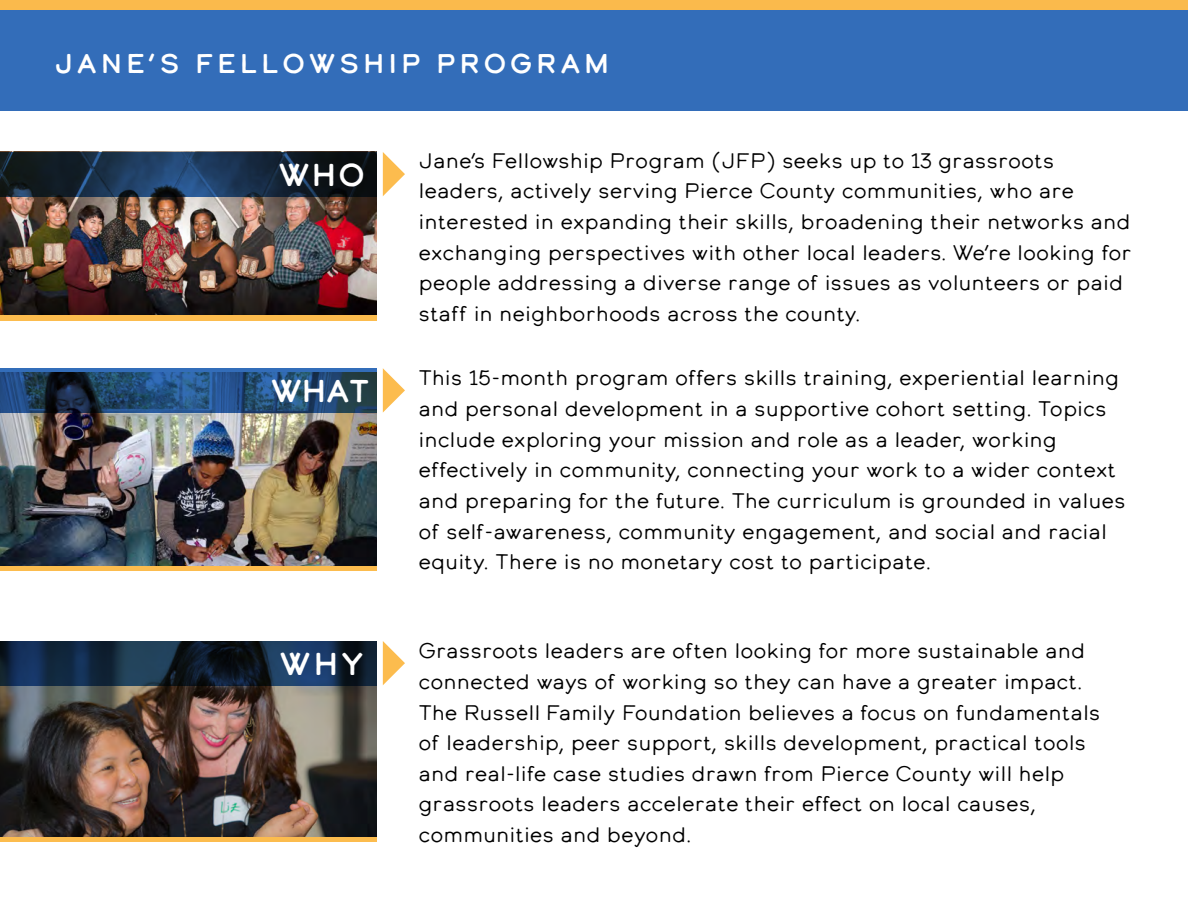
<style>
.page{position:relative;width:1188px;height:918px;background:#fff}
.page>*{position:absolute;margin:0;border:0;box-sizing:border-box;transform-origin:0 0}
.t1{font:31.5px "Calder Dark";letter-spacing:.04em;color:#fff}
.t2{font:27px "Calder Dark";letter-spacing:.12em;color:#fff}
.t3{font:21px/30.6px "Calder LC";color:#000}
</style>
<div class="page">
<img style="left:0;top:685px;width:377px;height:152px">
<img style="left:0;top:413px;width:377px;height:154px">
<img style="left:0;top:151px;width:377px;height:164px">
<svg style="left:0;top:368px;width:377px;height:45px;background:#234a74"></svg>
<svg style="left:0;top:641px;width:377px;height:44px;background:#132941"></svg>
<svg style="left:0;top:152px;width:377px;height:44px;background:#172a3f"></svg>
<div style="left:0;top:0;width:1188px;height:111px;background:#336db9"></div>
<svg style="left:383px;top:368px;width:22px;height:45px"></svg>
<svg style="left:383px;top:641px;width:22px;height:44px"></svg>
<svg style="left:383px;top:152px;width:22px;height:44px"></svg>
<div style="left:0;top:315px;width:377px;height:6px;background:#fcbc4e"></div>
<hr style="left:0;top:567px;width:377px;height:4px;background:#fcbc4e">
<hr style="left:0;top:837px;width:377px;height:4px;background:#fcbc4e">
<div style="left:0;top:0;width:1188px;height:10px;background:#faba4c"></div>
<p class="t2" style="left:54px;top:45px;width:557px">JANE’S FELLOWSHIP PROGRAM</p>
<p class="t1" style="left:278px;top:153px;width:89px">WHO</p>
<p class="t3" style="left:418px;top:145px;width:715px">Jane’s Fellowship Program (JFP) seeks up to 13 grassroots leaders, actively serving Pierce County communities, who are interested in expanding their skills, broadening their networks and exchanging perspectives with other local leaders. We’re looking for people addressing a diverse range of issues as volunteers or paid staff in neighborhoods across the county.</p>
<p class="t1" style="left:271px;top:369px;width:101px">WHAT</p>
<p class="t1" style="left:279px;top:642px;width:86px">WHY</p>
<p class="t3" style="left:418px;top:362px;width:709px">This 15-month program offers skills training, experiential learning and personal development in a supportive cohort setting. Topics include exploring your mission and role as a leader, working effectively in community, connecting your work to a wider context and preparing for the future. The curriculum is grounded in values of self-awareness, community engagement, and social and racial equity. There is no monetary cost to participate.</p>
<p class="t3" style="left:418px;top:635px;width:683px">Grassroots leaders are often looking for more sustainable and connected ways of working so they can have a greater impact.<br>The Russell Family Foundation believes a focus on fundamentals of leadership, peer support, skills development, practical tools and real-life case studies drawn from Pierce County will help grassroots leaders accelerate their effect on local causes, communities and beyond.</p>
</div>
